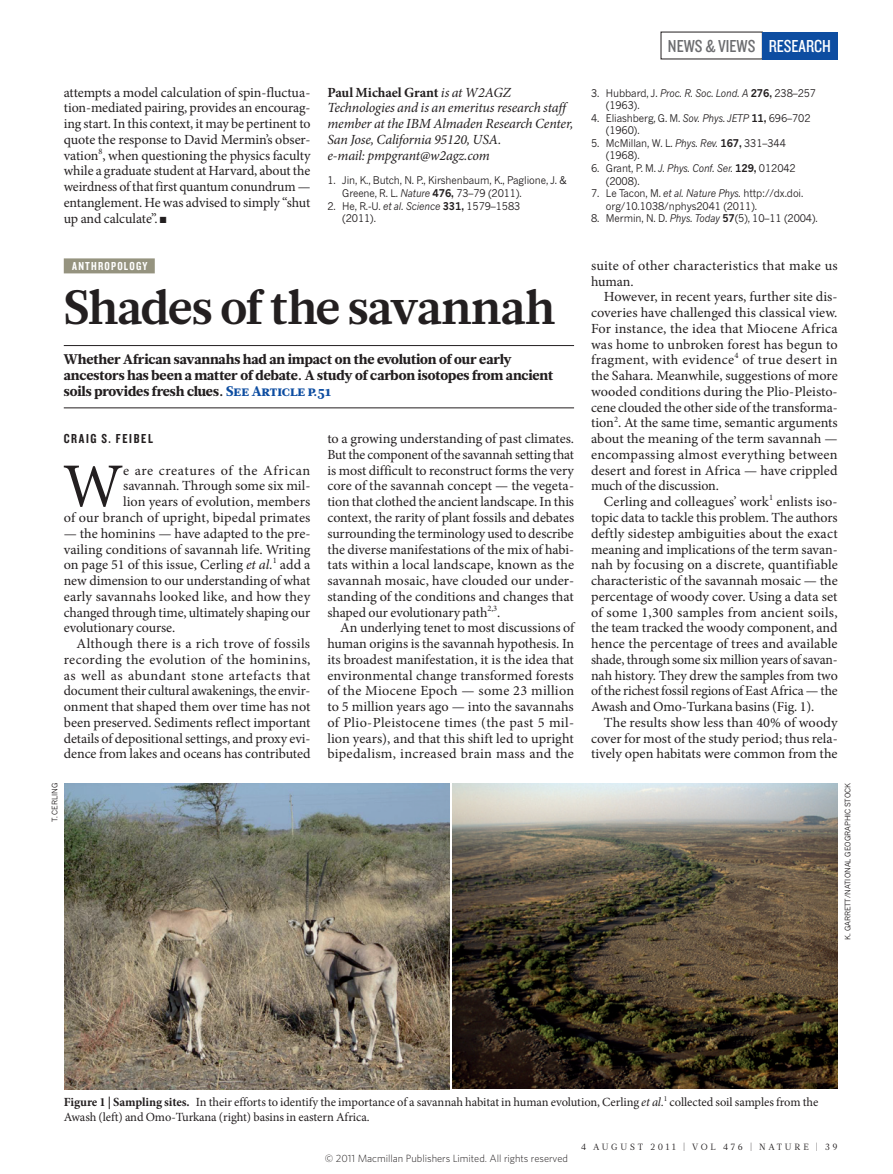
<style>
.page{position:relative;width:893px;height:1174px;background:#fff}
.page>*{position:absolute;margin:0;border:0;box-sizing:border-box;transform-origin:0 0}
.BODY_DROP_CAP{font:62.4px "Minion Pro";color:#231f20}
.N_V_HEAD_32{font:700 48px "Glosa Math";letter-spacing:-.02em;color:#231f20}
.t1{font:18px "Knockout 29 Junior Ltweight";color:#6c6d70}
.BODY_INDENT{font:13.95px/15.8px "Minion Pro";color:#231f20;text-align:justify}
.BODY_DROP_CAP-2{font:13.95px/15.8px "Minion Pro";color:#231f20;text-align:right}
.N_V_INTRO{font:900 13.95px/15.8px "Glosa Math";color:#231f20}
.AUTHOR_DETAILS{font:italic 13.95px/15.8px "Minion Pro";letter-spacing:-.01em;color:#231f20}
.AUTHOR_BYLINE{font:13.5px "Knockout 49 Liteweight";letter-spacing:.12em;color:#231f20}
.FIGURE_LEGEND{font:12.45px/14.2px "Minion Pro";letter-spacing:-.005em;color:#231f20}
.SUBJECT_STRAP{font:12px "Knockout 49 Liteweight";letter-spacing:.1em;color:#fff}
.REFS{font:10.5px/12.6px "News Gothic MTOT";letter-spacing:-.01em;color:#231f20;scale:.95 1}
.t2{font:300 10.5px "Whitney";color:#231f20}
.t3{font:9px "Glosa Math";letter-spacing:.3em;color:#231f20}
.PIC_CREDIT{font:7.5px "News Gothic MTOT";color:#231f20}
.s1{font-weight:700;font-style:normal}
.s2{font-style:italic}
.s3{font-weight:700}
.s4{color:#0d4da1}
.s5{color:#fff}
</style>
<div class="page">
<div style="left:64px;top:258px;width:91px;height:15px;background:#95937f"></div>
<hr style="left:64px;top:345px;width:510px;height:1px;background:#231f20">
<hr style="left:64px;top:407px;width:510px;height:1px;background:#231f20">
<img style="left:64px;top:783px;width:385px;height:306px">
<img style="left:452px;top:783px;width:386px;height:306px">
<div style="left:762px;top:32px;width:76px;height:27px;background:#0d4da1"></div>
<p class="BODY_INDENT" style="left:64px;top:84px;width:248px">attempts a model calculation of spin-fluctua&shy;tion-mediated pairing, provides an encourag&shy;ing start. In this context, it may be pertinent to quote the response to David Mermin’s obser&shy;vation<sup>8</sup>, when questioning the physics faculty while a graduate student at Harvard, about the weirdness of that first quantum conundrum — entanglement. He was advised to simply “shut up and calculate”. ■</p>
<p class="AUTHOR_DETAILS" style="left:327px;top:84px;width:248px"><span class="s1">Paul Michael Grant</span> is at W2AGZ Technologies and is an emeritus research staff member at the IBM Almaden Research Center, San Jose, California 95120, USA.<br>e-mail: pmpgrant@w2agz.com</p>
<p class="REFS" style="left:342px;top:174px;width:238px;text-indent:-15px">1. Jin, K., Butch, N. P., Kirshenbaum, K., Paglione, J. &amp;<br>Greene, R. L. <span class="s2">Nature</span> <span class="s3">476,</span> 73–79 (2011).</p>
<p class="REFS" style="left:342px;top:199px;width:189px;text-indent:-15px">2. He, R.-U. <span class="s2">et al. Science</span> <span class="s3">331,</span> 1579–1583 (2011).</p>
<p class="SUBJECT_STRAP" style="left:72px;top:258px;width:77px">ANTHROPOLOGY</p>
<p class="N_V_HEAD_32" style="left:64px;top:275px;width:493px">Shades of the savannah</p>
<p class="N_V_INTRO" style="left:64px;top:352px;width:491px">Whether African savannahs had an impact on the evolution of our early ancestors has been a matter of debate. A study of carbon isotopes from ancient soils provides fresh clues. <span class="s4">See Article p.51</span></p>
<p class="AUTHOR_BYLINE" style="left:64px;top:430px;width:91px">CRAIG S. FEIBEL</p>
<p class="BODY_DROP_CAP" style="left:63px;top:444px;width:62px">W</p>
<p class="BODY_INDENT" style="left:327px;top:431px;width:248px">to a growing understanding of past climates.<br>But the component of the savannah setting that is most difficult to reconstruct forms the very core of the savannah concept — the vegeta&shy;tion that clothed the ancient landscape. In this context, the rarity of plant fossils and debates surrounding the terminology used to describe the diverse manifestations of the mix of habi&shy;tats within a local landscape, known as the savannah mosaic, have clouded our under&shy;standing of the conditions and changes that shaped our evolutionary path<sup>2,3</sup>.</p>
<p class="BODY_INDENT" style="left:327px;top:620px;width:248px;text-indent:13px">An underlying tenet to most discussions of human origins is the savannah hypothesis. In its broadest manifestation, it is the idea that environmental change transformed forests of the Miocene Epoch — some 23 million to 5 million years ago — into the savannahs of Plio-Pleistocene times (the past 5 mil&shy;lion years), and that this shift led to upright bipedalism, increased brain mass and the</p>
<p class="BODY_DROP_CAP-2" style="left:64px;top:462px;width:248px">e are creatures of the African savannah. Through some six mil-<br>lion years of evolution, members<br>of our branch of upright, bipedal primates</p>
<p class="BODY_DROP_CAP-2" style="left:64px;top:525px;width:248px;text-align:justify">— the hominins — have adapted to the pre&shy;vailing conditions of savannah life. Writing on page 51 of this issue, Cerling <span class="s2">et al.</span><sup>1</sup> add a new dimension to our understanding of what early savannahs looked like, and how they changed through time, ultimately shaping our evolutionary course.</p>
<p class="BODY_INDENT" style="left:64px;top:636px;width:248px;text-align:left;text-indent:13px">Although there is a rich trove of fossils recording the evolution of the hominins, as well as abundant stone artefacts that document their cultural awakenings, the envir&shy;onment that shaped them over time has not been preserved. Sediments reflect important details of depositional settings, and proxy evi&shy;dence from lakes and oceans has contributed</p>
<p class="PIC_CREDIT" style="left:50px;top:822px;width:40px;rotate:-90deg">T. CERLING</p>
<p class="t1" style="left:668px;top:34px;width:164px">NEWS &amp; VIEWS <span class="s5">RESEARCH</span></p>
<p class="REFS" style="left:606px;top:86px;width:223px;text-indent:-15px">3. Hubbard, J. <span class="s2">Proc. R. Soc. Lond. A</span> <span class="s3">276,</span> 238–257 (1963).</p>
<p class="REFS" style="left:606px;top:111px;width:217px;text-indent:-15px">4. Eliashberg, G. M. <span class="s2">Sov. Phys. JETP</span> <span class="s3">11,</span> 696–702 (1960).</p>
<p class="REFS" style="left:606px;top:137px;width:191px;text-indent:-15px">5. McMillan, W. L. <span class="s2">Phys. Rev.</span> <span class="s3">167,</span> 331–344 (1968).</p>
<p class="REFS" style="left:606px;top:162px;width:201px;text-indent:-15px">6. Grant, P. M. <span class="s2">J. Phys. Conf. Ser.</span> <span class="s3">129,</span> 012042 (2008).</p>
<p class="REFS" style="left:606px;top:187px;width:209px;text-indent:-15px">7. Le Tacon, M. <span class="s2">et al. Nature Phys.</span> http://dx.doi. org/10.1038/nphys2041 (2011).</p>
<p class="REFS" style="left:591px;top:212px;width:240px">8. Mermin, N. D. <span class="s2">Phys. Today</span> <span class="s3">57</span>(5), 10–11 (2004).</p>
<p class="BODY_INDENT" style="left:591px;top:258px;width:248px">suite of other characteristics that make us human.</p>
<p class="BODY_INDENT" style="left:591px;top:289px;width:248px;text-indent:13px">However, in recent years, further site dis&shy;coveries have challenged this classical view.<br>For instance, the idea that Miocene Africa was home to unbroken forest has begun to fragment, with evidence<sup>4</sup> of true desert in the Sahara. Meanwhile, suggestions of more wooded conditions during the Plio-Pleisto&shy;cene clouded the other side of the transforma&shy;tion<sup>2</sup>. At the same time, semantic arguments about the meaning of the term savannah — encompassing almost everything between desert and forest in Africa — have crippled much of the discussion.</p>
<p class="BODY_INDENT" style="left:591px;top:494px;width:248px;text-indent:13px">Cerling and colleagues’ work<sup>1</sup> enlists iso&shy;topic data to tackle this problem. The authors deftly sidestep ambiguities about the exact meaning and implications of the term savan&shy;nah by focusing on a discrete, quantifiable characteristic of the savannah mosaic — the percentage of woody cover. Using a data set of some 1,300 samples from ancient soils, the team tracked the woody component, and hence the percentage of trees and available shade, through some six million years of savan&shy;nah history. They drew the samples from two of the richest fossil regions of East Africa — the Awash and Omo-Turkana basins (Fig. 1).</p>
<p class="BODY_INDENT" style="left:591px;top:714px;width:248px;text-indent:13px">The results show less than 40% of woody cover for most of the study period; thus rela&shy;tively open habitats were common from the</p>
<p class="PIC_CREDIT" style="left:843px;top:940px;width:158px;rotate:-90deg">K. GARRETT/NATIONAL GEOGRAPHIC STOCK</p>
<p class="FIGURE_LEGEND" style="left:64px;top:1095px;width:756px"><span class="s3">Figure 1 | Sampling sites.</span> In their efforts to identify the importance of a savannah habitat in human evolution, Cerling <span class="s2">et al.</span><sup>1</sup> collected soil samples from the<br>Awash (left) and Omo-Turkana (right) basins in eastern Africa.</p>
<p class="t2" style="left:325px;top:1151px;width:245px">© 2011 Macmillan Publishers Limited. All rights reserved</p>
<p class="t3" style="left:581px;top:1141px;width:258px">4 AUGUST 2011 | VOL 476 | NATURE | 39</p>
</div>
